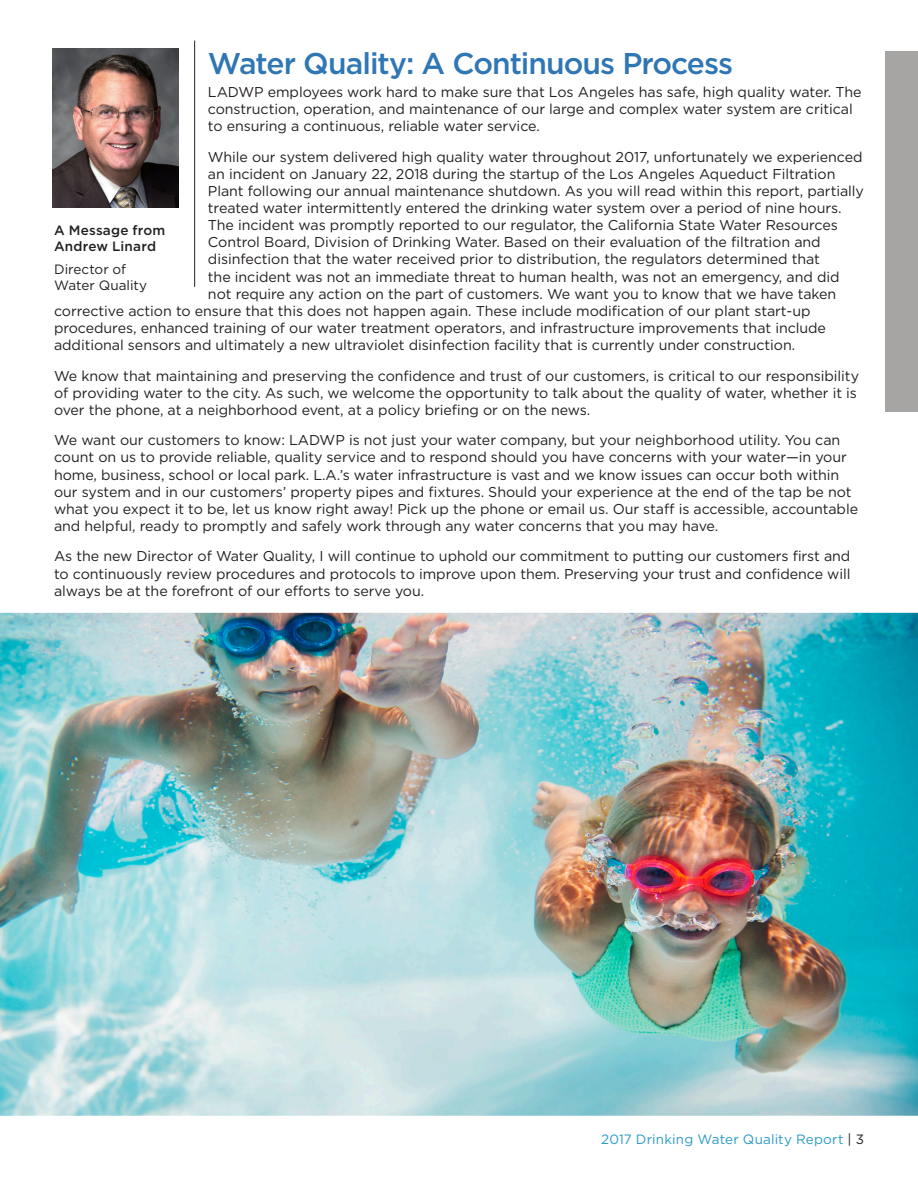
<style>
.page{position:relative;width:918px;height:1188px;background:#fff}
.page>*{position:absolute;margin:0;border:0;box-sizing:border-box;transform-origin:0 0}
.t1{font:500 30px "Gotham";letter-spacing:-.035em;color:#2f76b4}
.t2{font:14.25px/17.1px "Gotham";letter-spacing:-.005em;color:#231f20}
.t3{font:13.5px "Gotham";letter-spacing:.01em;color:#2b9bc6}
.t4{font:500 13.5px/16.2px "Gotham";letter-spacing:.015em;color:#231f20}
.t5{font:13.5px/16.2px "Gotham";color:#231f20}
.s1{color:#231f20}
</style>
<div class="page">
<img style="left:53px;top:49px;width:126px;height:159px">
<div style="left:885px;top:51px;width:33px;height:361px;background:#a7a5a4"></div>
<hr style="left:194px;top:41px;width:1px;height:246px;background:#231f20">
<img style="left:0;top:612px;width:918px;height:504px">
<h1 class="t1" style="left:208px;top:43px;width:527px">Water Quality: A Continuous Process</h1>
<p class="t2" style="left:208px;top:83px;width:655px">LADWP employees work hard to make sure that Los Angeles has safe, high quality water. The construction, operation, and maintenance of our large and complex water system are critical to ensuring a continuous, reliable water service.</p>
<p class="t2" style="left:208px;top:148px;width:656px">While our system delivered high quality water throughout 2017, unfortunately we experienced</p>
<p class="t2" style="left:208px;top:165px;width:629px">an incident on January 22, 2018 during the startup of the Los Angeles Aqueduct Filtration</p>
<p class="t2" style="left:208px;top:182px;width:658px">Plant following our annual maintenance shutdown. As you will read within this report, partially</p>
<p class="t2" style="left:208px;top:199px;width:635px">treated water intermittently entered the drinking water system over a period of nine hours.</p>
<p class="t2" style="left:208px;top:216px;width:631px">The incident was promptly reported to our regulator, the California State Water Resources</p>
<p class="t2" style="left:208px;top:233px;width:614px">Control Board, Division of Drinking Water. Based on their evaluation of the filtration and</p>
<p class="t2" style="left:208px;top:251px;width:613px">disinfection that the water received prior to distribution, the regulators determined that</p>
<p class="t2" style="left:208px;top:268px;width:633px">the incident was not an immediate threat to human health, was not an emergency, and did</p>
<p class="t2" style="left:208px;top:285px;width:630px">not require any action on the part of customers. We want you to know that we have taken</p>
<p class="t2" style="left:54px;top:302px;width:758px">corrective action to ensure that this does not happen again. These include modification of our plant start-up</p>
<p class="t2" style="left:54px;top:319px;width:773px">procedures, enhanced training of our water treatment operators, and infrastructure improvements that include</p>
<p class="t2" style="left:54px;top:336px;width:743px">additional sensors and ultimately a new ultraviolet disinfection facility that is currently under construction.</p>
<p class="t2" style="left:54px;top:367px;width:807px">We know that maintaining and preserving the confidence and trust of our customers, is critical to our responsibility of providing water to the city. As such, we welcome the opportunity to talk about the quality of water, whether it is over the phone, at a neighborhood event, at a policy briefing or on the news.</p>
<p class="t2" style="left:54px;top:431px;width:806px">We want our customers to know: LADWP is not just your water company, but your neighborhood utility. You can count on us to provide reliable, quality service and to respond should you have concerns with your water—in your home, business, school or local park. L.A.’s water infrastructure is vast and we know issues can occur both within our system and in our customers’ property pipes and fixtures. Should your experience at the end of the tap be not what you expect it to be, let us know right away! Pick up the phone or email us. Our staff is accessible, accountable and helpful, ready to promptly and safely work through any water concerns that you may have.</p>
<p class="t2" style="left:54px;top:548px;width:798px;text-align:justify">As the new Director of Water Quality, I will continue to uphold our commitment to putting our customers first and to continuously review procedures and protocols to improve upon them. Preserving your trust and confidence will always be at the forefront of our efforts to serve you.</p>
<p class="t4" style="left:54px;top:222px;width:113px">A Message from<br>Andrew Linard</p>
<p class="t5" style="left:54px;top:261px;width:95px">Director of<br>Water Quality</p>
<p class="t3" style="left:601px;top:1131px;width:264px">2017 Drinking Water Quality Report <span class="s1">| 3</span></p>
</div>
